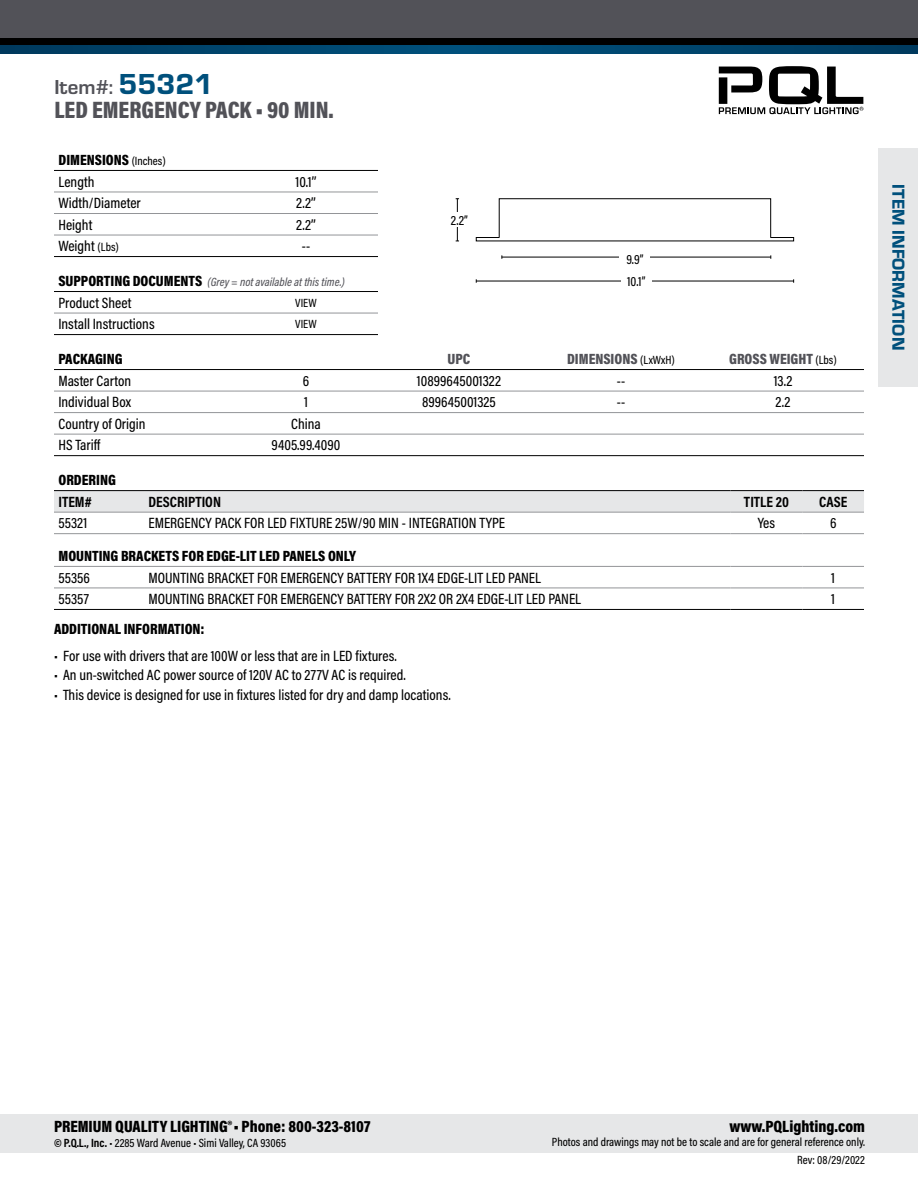
<style>
.page{position:relative;width:918px;height:1188px;background:#fff}
.page>*{position:absolute;margin:0;border:0;box-sizing:border-box;transform-origin:0 0}
.t1{font:900 24px "Acumin Pro Cond";color:#525258}
.t2{font:700 21px "Eurostile";color:#525258}
.t3{font:18px "Eurostile Hea";letter-spacing:.005em;color:#00507c}
.t4{font:900 16.5px "Acumin Pro Cond";color:#000}
.t5{font:500 15px "Acumin Pro Cond";color:#000}
.t6{font:900 15px "Acumin Pro Cond";color:#000}
.t7{font:900 15px "Acumin Pro Cond";color:#525258}
.t8{font:700 15px "Acumin Pro Cond";color:#000}
.t9{font:500 13.5px "Acumin Pro Cond";color:#000}
.t10{font:500 12px/18px "Acumin Pro Cond";color:#000;text-align:right}
.t11{font:italic 500 12px "Acumin Pro Cond";color:#525258}
.s1{font-family:"Eurostile Hea";font-weight:400;font-size:30px;color:#00507c}
.s2{font-weight:500;font-size:12px}
.s3{font-size:12px}
.s4{font-weight:900;font-style:normal;font-size:15px;color:#000}
.s5{font-weight:500;font-size:12px;color:#000}
.s6{font-weight:700}
</style>
<div class="page">
<div style="left:0;top:1114px;width:918px;height:39px;background:#e6e7e8"></div>
<svg style="left:0;top:45px;width:918px;height:9px;background:#00446c"></svg>
<div style="left:0;top:33px;width:918px;height:12px;background:#000"></div>
<div style="left:0;top:0;width:918px;height:37px;background:#525258"></div>
<svg style="left:719px;top:66px;width:144px;height:48px"></svg>
<hr style="left:457px;top:199px;width:1px;height:42px;background:#000">
<div style="left:447px;top:213px;width:24px;height:14px;background:#fff"></div>
<hr style="left:502px;top:257px;width:269px;height:1px;background:#000">
<div style="left:620px;top:248px;width:30px;height:22px;background:#fff"></div>
<hr style="left:54px;top:313px;width:180px;height:1px;background:#939598">
<hr style="left:234px;top:313px;width:144px;height:1px;background:#939598">
<hr style="left:54px;top:291px;width:180px;height:1px;background:#000">
<hr style="left:234px;top:291px;width:144px;height:1px;background:#000">
<hr style="left:54px;top:334px;width:180px;height:1px;background:#000">
<hr style="left:234px;top:334px;width:144px;height:1px;background:#000">
<svg style="left:476px;top:198px;width:318px;height:44px"></svg>
<hr style="left:476px;top:281px;width:318px;height:1px;background:#000">
<div style="left:621px;top:270px;width:31px;height:22px;background:#fff"></div>
<hr style="left:54px;top:391px;width:180px;height:1px;background:#939598">
<hr style="left:234px;top:391px;width:144px;height:1px;background:#939598">
<hr style="left:378px;top:391px;width:162px;height:1px;background:#939598">
<hr style="left:540px;top:391px;width:162px;height:1px;background:#939598">
<hr style="left:702px;top:391px;width:162px;height:1px;background:#939598">
<hr style="left:54px;top:412px;width:180px;height:1px;background:#939598">
<hr style="left:234px;top:412px;width:144px;height:1px;background:#939598">
<hr style="left:378px;top:412px;width:162px;height:1px;background:#939598">
<hr style="left:540px;top:412px;width:162px;height:1px;background:#939598">
<hr style="left:702px;top:412px;width:162px;height:1px;background:#939598">
<hr style="left:54px;top:434px;width:180px;height:1px;background:#939598">
<hr style="left:234px;top:434px;width:144px;height:1px;background:#939598">
<hr style="left:378px;top:434px;width:162px;height:1px;background:#939598">
<hr style="left:540px;top:434px;width:162px;height:1px;background:#939598">
<hr style="left:702px;top:434px;width:162px;height:1px;background:#939598">
<hr style="left:54px;top:369px;width:180px;height:1px;background:#000">
<hr style="left:234px;top:369px;width:144px;height:1px;background:#000">
<hr style="left:378px;top:369px;width:162px;height:1px;background:#000">
<hr style="left:540px;top:369px;width:162px;height:1px;background:#000">
<hr style="left:702px;top:369px;width:162px;height:1px;background:#000">
<hr style="left:54px;top:455px;width:180px;height:1px;background:#000">
<hr style="left:234px;top:455px;width:144px;height:1px;background:#000">
<hr style="left:378px;top:455px;width:162px;height:1px;background:#000">
<hr style="left:540px;top:455px;width:162px;height:1px;background:#000">
<hr style="left:702px;top:455px;width:162px;height:1px;background:#000">
<hr style="left:54px;top:192px;width:180px;height:1px;background:#939598">
<hr style="left:234px;top:192px;width:144px;height:1px;background:#939598">
<hr style="left:54px;top:213px;width:180px;height:1px;background:#939598">
<hr style="left:234px;top:213px;width:144px;height:1px;background:#939598">
<hr style="left:54px;top:235px;width:180px;height:1px;background:#939598">
<hr style="left:234px;top:235px;width:144px;height:1px;background:#939598">
<hr style="left:54px;top:170px;width:180px;height:1px;background:#000">
<hr style="left:234px;top:170px;width:144px;height:1px;background:#000">
<hr style="left:54px;top:256px;width:180px;height:1px;background:#000">
<hr style="left:234px;top:256px;width:144px;height:1px;background:#000">
<svg style="left:54px;top:491px;width:810px;height:21px;background:#e3e4e5"></svg>
<hr style="left:54px;top:512px;width:90px;height:1px;background:#939598">
<hr style="left:144px;top:512px;width:587px;height:1px;background:#939598">
<hr style="left:731px;top:512px;width:72px;height:1px;background:#939598">
<hr style="left:803px;top:512px;width:61px;height:1px;background:#939598">
<hr style="left:54px;top:533px;width:90px;height:1px;background:#939598">
<hr style="left:144px;top:533px;width:587px;height:1px;background:#939598">
<hr style="left:731px;top:533px;width:72px;height:1px;background:#939598">
<hr style="left:803px;top:533px;width:61px;height:1px;background:#939598">
<hr style="left:54px;top:490px;width:90px;height:1px;background:#000">
<hr style="left:144px;top:490px;width:587px;height:1px;background:#000">
<hr style="left:731px;top:490px;width:72px;height:1px;background:#000">
<hr style="left:803px;top:490px;width:61px;height:1px;background:#000">
<hr style="left:54px;top:588px;width:90px;height:1px;background:#939598">
<hr style="left:144px;top:588px;width:587px;height:1px;background:#939598">
<hr style="left:731px;top:588px;width:72px;height:1px;background:#939598">
<hr style="left:803px;top:588px;width:61px;height:1px;background:#939598">
<hr style="left:54px;top:609px;width:90px;height:1px;background:#000">
<hr style="left:144px;top:609px;width:587px;height:1px;background:#000">
<hr style="left:731px;top:609px;width:72px;height:1px;background:#000">
<hr style="left:803px;top:609px;width:61px;height:1px;background:#000">
<hr style="left:54px;top:566px;width:90px;height:1px;background:#939598">
<hr style="left:144px;top:566px;width:587px;height:1px;background:#939598">
<hr style="left:731px;top:566px;width:72px;height:1px;background:#939598">
<hr style="left:803px;top:566px;width:61px;height:1px;background:#939598">
<div style="left:878px;top:148px;width:40px;height:238px;background:#e6e7e8"></div>
<p class="t2" style="left:54px;top:72px;width:161px">Item#: <span class="s1">55321</span></p>
<p class="t1" style="left:54px;top:94px;width:281px">LED EMERGENCY PACK • 90 MIN.</p>
<p class="t6" style="left:59px;top:150px;width:109px">DIMENSIONS <span class="s2">(Inches)</span></p>
<p class="t5" style="left:59px;top:172px;width:37px">Length</p>
<p class="t5" style="left:296px;top:172px;width:22px">10.1’’</p>
<p class="t5" style="left:59px;top:193px;width:84px">Width/Diameter</p>
<p class="t5" style="left:296px;top:193px;width:21px">2.2’’</p>
<p class="t5" style="left:59px;top:215px;width:35px">Height</p>
<p class="t5" style="left:296px;top:215px;width:21px">2.2’’</p>
<p class="t5" style="left:59px;top:236px;width:62px">Weight <span class="s3">(Lbs)</span></p>
<p class="t5" style="left:302px;top:236px;width:10px">--</p>
<p class="t11" style="left:59px;top:274px;width:288px"><span class="s4">SUPPORTING DOCUMENTS</span> (Grey = not available at this time.)</p>
<p class="t5" style="left:59px;top:293px;width:75px">Product Sheet</p>
<p class="t10" style="left:295px;top:293px;width:23px">VIEW</p>
<p class="t5" style="left:59px;top:314px;width:98px">Install Instructions</p>
<p class="t10" style="left:295px;top:315px;width:23px">VIEW</p>
<p class="t9" style="left:451px;top:211px;width:19px">2.2”</p>
<p class="t9" style="left:626px;top:250px;width:19px">9.9”</p>
<p class="t9" style="left:627px;top:273px;width:20px">10.1”</p>
<p class="t6" style="left:59px;top:349px;width:66px">PACKAGING</p>
<p class="t7" style="left:448px;top:349px;width:24px">UPC</p>
<p class="t7" style="left:567px;top:349px;width:109px">DIMENSIONS <span class="s5">(LxWxH)</span></p>
<p class="t7" style="left:729px;top:349px;width:109px">GROSS WEIGHT <span class="s5">(Lbs)</span></p>
<p class="t5" style="left:59px;top:371px;width:74px">Master Carton</p>
<p class="t5" style="left:303px;top:371px;width:8px">6</p>
<p class="t5" style="left:417px;top:371px;width:86px">10899645001322</p>
<p class="t5" style="left:617px;top:371px;width:10px">--</p>
<p class="t5" style="left:774px;top:371px;width:20px">13.2</p>
<p class="t5" style="left:59px;top:392px;width:74px">Individual Box</p>
<p class="t5" style="left:304px;top:392px;width:5px">1</p>
<p class="t5" style="left:422px;top:392px;width:75px">899645001325</p>
<p class="t5" style="left:617px;top:392px;width:10px">--</p>
<p class="t5" style="left:776px;top:392px;width:16px">2.2</p>
<p class="t5" style="left:59px;top:414px;width:88px">Country of Origin</p>
<p class="t5" style="left:291px;top:414px;width:31px">China</p>
<p class="t5" style="left:59px;top:435px;width:43px">HS Tariff</p>
<p class="t5" style="left:272px;top:435px;width:70px">9405.99.4090</p>
<p class="t6" style="left:59px;top:470px;width:59px">ORDERING</p>
<p class="t8" style="left:59px;top:492px;width:35px">ITEM#</p>
<p class="t8" style="left:149px;top:492px;width:74px">DESCRIPTION</p>
<p class="t8" style="left:744px;top:492px;width:47px">TITLE 20</p>
<p class="t8" style="left:819px;top:492px;width:30px">CASE</p>
<p class="t5" style="left:59px;top:514px;width:30px">55321</p>
<p class="t5" style="left:149px;top:514px;width:358px">EMERGENCY PACK FOR LED FIXTURE 25W/90 MIN - INTEGRATION TYPE</p>
<p class="t5" style="left:758px;top:514px;width:19px">Yes</p>
<p class="t5" style="left:830px;top:514px;width:8px">6</p>
<p class="t6" style="left:59px;top:546px;width:299px">MOUNTING BRACKETS FOR EDGE-LIT LED PANELS ONLY</p>
<p class="t5" style="left:59px;top:568px;width:33px">55356</p>
<p class="t5" style="left:149px;top:568px;width:394px">MOUNTING BRACKET FOR EMERGENCY BATTERY FOR 1X4 EDGE-LIT LED PANEL</p>
<p class="t5" style="left:831px;top:568px;width:5px">1</p>
<p class="t5" style="left:59px;top:589px;width:32px">55357</p>
<p class="t5" style="left:149px;top:589px;width:434px">MOUNTING BRACKET FOR EMERGENCY BATTERY FOR 2X2 OR 2X4 EDGE-LIT LED PANEL</p>
<p class="t5" style="left:831px;top:589px;width:5px">1</p>
<p class="t6" style="left:54px;top:619px;width:152px">ADDITIONAL INFORMATION:</p>
<p class="t5" style="left:54px;top:646px;width:344px">• For use with drivers that are 100W or less that are in LED fixtures.</p>
<p class="t5" style="left:54px;top:666px;width:353px">• An un-switched AC power source of 120V AC to 277V AC is required.</p>
<p class="t5" style="left:54px;top:685px;width:398px">• This device is designed for use in fixtures listed for dry and damp locations.</p>
<p class="t3" style="left:911px;top:184px;width:168px;rotate:90deg">ITEM INFORMATION</p>
<p class="t4" style="left:54px;top:1115px;width:318px">PREMIUM QUALITY LIGHTING®• Phone: 800-323-8107</p>
<p class="t10" style="left:54px;top:1133px;width:234px"><span class="s6">© P.Q.L., Inc.</span> • 2285 Ward Avenue • Simi Valley, CA 93065</p>
<p class="t4" style="left:729px;top:1115px;width:137px">www.PQLighting.com</p>
<p class="t10" style="left:552px;top:1133px;width:315px">Photos and drawings may not be to scale and are for general reference only.<br>Rev: 08/29/2022</p>
</div>
